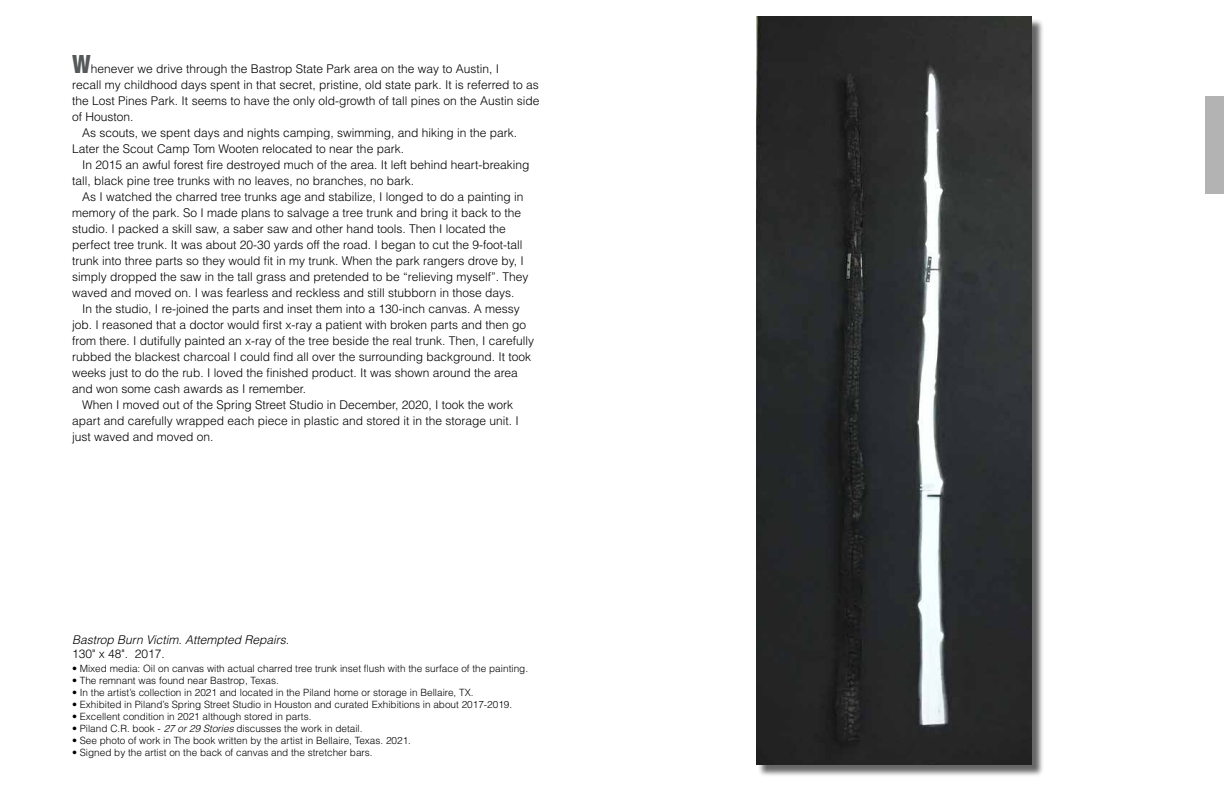
<style>
.page{position:relative;width:1224px;height:792px;background:#fff}
.page>*{position:absolute;margin:0;border:0;box-sizing:border-box;transform-origin:0 0}
.t1{font:300 12px "Helvetica";color:#000}
.t2{font:italic 300 12px "Helvetica";color:#000}
.t3{font:300 10px "Helvetica";color:#000}
.s1{font-weight:900;font-stretch:condensed;font-size:24px;color:#55595a}
.s2{font-style:italic}
</style>
<div class="page">
<div style="left:758px;top:18px;width:286px;height:759px;background:#000;opacity:.6"></div>
<img style="left:756px;top:17px;width:275px;height:747px">
<div style="left:1206px;top:96px;width:18px;height:98px;background:#b3b3b3"></div>
<p class="t1" style="left:72px;top:61px;width:428px"><span class="s1">W</span>henever we drive through the Bastrop State Park area on the way to Austin, I</p>
<p class="t1" style="left:72px;top:77px;width:468px">recall my childhood days spent in that secret, pristine, old state park. It is referred to as</p>
<p class="t1" style="left:72px;top:93px;width:469px">the Lost Pines Park. It seems to have the only old-growth of tall pines on the Austin side</p>
<p class="t1" style="left:72px;top:109px;width:63px">of Houston.</p>
<p class="t1" style="left:82px;top:125px;width:436px">As scouts, we spent days and nights camping, swimming, and hiking in the park.</p>
<p class="t1" style="left:72px;top:141px;width:333px">Later the Scout Camp Tom Wooten relocated to near the park.</p>
<p class="t1" style="left:82px;top:157px;width:449px">In 2015 an awful forest fire destroyed much of the area. It left behind heart-breaking</p>
<p class="t1" style="left:72px;top:173px;width:343px">tall, black pine tree trunks with no leaves, no branches, no bark.</p>
<p class="t1" style="left:82px;top:189px;width:443px">As I watched the charred tree trunks age and stabilize, I longed to do a painting in</p>
<p class="t1" style="left:72px;top:205px;width:450px">memory of the park. So I made plans to salvage a tree trunk and bring it back to the</p>
<p class="t1" style="left:72px;top:221px;width:435px">studio. I packed a skill saw, a saber saw and other hand tools. Then I located the</p>
<p class="t1" style="left:72px;top:237px;width:452px">perfect tree trunk. It was about 20-30 yards off the road. I began to cut the 9-foot-tall</p>
<p class="t1" style="left:72px;top:253px;width:453px">trunk into three parts so they would fit in my trunk. When the park rangers drove by, I</p>
<p class="t1" style="left:72px;top:269px;width:458px">simply dropped the saw in the tall grass and pretended to be “relieving myself”. They</p>
<p class="t1" style="left:72px;top:285px;width:444px">waved and moved on. I was fearless and reckless and still stubborn in those days.</p>
<p class="t1" style="left:82px;top:301px;width:439px">In the studio, I re-joined the parts and inset them into a 130-inch canvas. A messy</p>
<p class="t1" style="left:72px;top:317px;width:455px">job. I reasoned that a doctor would first x-ray a patient with broken parts and then go</p>
<p class="t1" style="left:72px;top:333px;width:463px">from there. I dutifully painted an x-ray of the tree beside the real trunk. Then, I carefully</p>
<p class="t1" style="left:72px;top:349px;width:460px">rubbed the blackest charcoal I could find all over the surrounding background. It took</p>
<p class="t1" style="left:72px;top:365px;width:447px">weeks just to do the rub. I loved the finished product. It was shown around the area</p>
<p class="t1" style="left:72px;top:381px;width:235px">and won some cash awards as I remember.</p>
<p class="t1" style="left:82px;top:397px;width:432px">When I moved out of the Spring Street Studio in December, 2020, I took the work</p>
<p class="t1" style="left:72px;top:413px;width:448px">apart and carefully wrapped each piece in plastic and stored it in the storage unit. I</p>
<p class="t1" style="left:72px;top:429px;width:143px">just waved and moved on.</p>
<p class="t2" style="left:72px;top:632px;width:219px">Bastrop Burn Victim. Attempted Repairs.</p>
<p class="t1" style="left:72px;top:647px;width:94px">130" x 48". 2017.</p>
<p class="t3" style="left:72px;top:663px;width:458px">• Mixed media: Oil on canvas with actual charred tree trunk inset flush with the surface of the painting.</p>
<p class="t3" style="left:72px;top:675px;width:208px">• The remnant was found near Bastrop, Texas.</p>
<p class="t3" style="left:72px;top:687px;width:403px">• In the artist’s collection in 2021 and located in the Piland home or storage in Bellaire, TX.</p>
<p class="t3" style="left:72px;top:699px;width:442px">• Exhibited in Piland’s Spring Street Studio in Houston and curated Exhibitions in about 2017-2019.</p>
<p class="t3" style="left:72px;top:711px;width:241px">• Excellent condition in 2021 although stored in parts.</p>
<p class="t3" style="left:72px;top:723px;width:292px">• Piland C.R. book - <span class="s2">27 or 29 Stories</span> discusses the work in detail.</p>
<p class="t3" style="left:72px;top:735px;width:341px">• See photo of work in The book written by the artist in Bellaire, Texas. 2021.</p>
<p class="t3" style="left:72px;top:747px;width:302px">• Signed by the artist on the back of canvas and the stretcher bars.</p>
</div>
